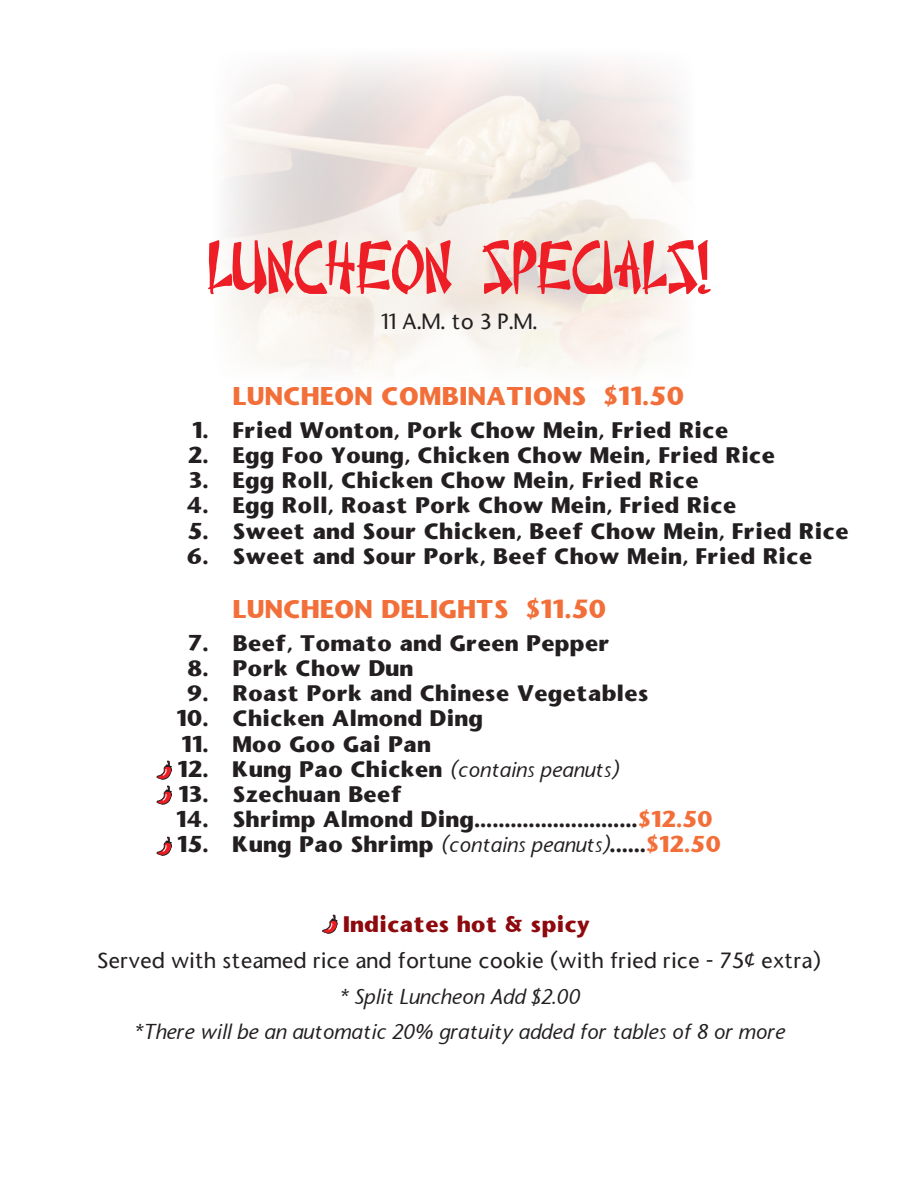
<style>
.page{position:relative;width:918px;height:1188px;background:#fff}
.page>*{position:absolute;margin:0;border:0;box-sizing:border-box;transform-origin:0 0}
.t1{font:54px "Chinese Takeaway";color:#ed1e26}
.t2{font:700 24px "Stone Sans";color:#f26f39}
.t3{font:700 21px "Stone Sans";color:#231f20}
.t4{font:italic 500 21px/36px "Stone Sans";color:#231f20;text-align:center}
.t5{font:500 21px "Stone Sans";color:#231f20}
.t6{font:700 21px "Stone Sans";color:#8d090d}
.s1{font-weight:500;font-style:italic}
.s2{color:#f26f39}
</style>
<div class="page">
<svg style="left:156px;top:760px;width:16px;height:45px"></svg>
<svg style="left:156px;top:836px;width:16px;height:20px"></svg>
<svg style="left:322px;top:914px;width:16px;height:20px"></svg>
<h1 class="t1" style="left:208px;top:240px;width:504px">LUNCHEON SPECIALS!</h1>
<p class="t5" style="left:380px;top:308px;width:159px">11 A.M. to 3 P.M.</p>
<p class="t2" style="left:232px;top:380px;width:453px">LUNCHEON COMBINATIONS $11.50</p>
<p class="t3" style="left:192px;top:416px;width:538px">1. Fried Wonton, Pork Chow Mein, Fried Rice</p>
<p class="t3" style="left:188px;top:441px;width:589px">2. Egg Foo Young, Chicken Chow Mein, Fried Rice</p>
<p class="t3" style="left:189px;top:466px;width:511px">3. Egg Roll, Chicken Chow Mein, Fried Rice</p>
<p class="t3" style="left:186px;top:491px;width:551px">4. Egg Roll, Roast Pork Chow Mein, Fried Rice</p>
<p class="t3" style="left:187px;top:516px;width:663px">5. Sweet and Sour Chicken, Beef Chow Mein, Fried Rice</p>
<p class="t3" style="left:187px;top:542px;width:627px">6. Sweet and Sour Pork, Beef Chow Mein, Fried Rice</p>
<p class="t2" style="left:232px;top:593px;width:375px">LUNCHEON DELIGHTS $11.50</p>
<p class="t3" style="left:188px;top:629px;width:423px">7. Beef, Tomato and Green Pepper</p>
<p class="t3" style="left:187px;top:654px;width:228px">8. Pork Chow Dun</p>
<p class="t3" style="left:187px;top:679px;width:463px">9. Roast Pork and Chinese Vegetables</p>
<p class="t3" style="left:176px;top:704px;width:308px">10. Chicken Almond Ding</p>
<p class="t3" style="left:181px;top:729px;width:251px">11. Moo Goo Gai Pan</p>
<p class="t3" style="left:177px;top:755px;width:443px">12. Kung Pao Chicken <span class="s1">(contains peanuts)</span></p>
<p class="t3" style="left:178px;top:780px;width:225px">13. Szechuan Beef</p>
<p class="t3" style="left:176px;top:805px;width:538px">14. Shrimp Almond Ding...........................<span class="s2">$12.50</span></p>
<p class="t3" style="left:177px;top:830px;width:546px">15. Kung Pao Shrimp <span class="s1">(contains peanuts)</span>......<span class="s2">$12.50</span></p>
<p class="t6" style="left:342px;top:909px;width:249px">Indicates hot &amp; spicy</p>
<p class="t5" style="left:97px;top:947px;width:726px">Served with steamed rice and fortune cookie (with fried rice - 75¢ extra)</p>
<p class="t4" style="left:133px;top:978px;width:653px">* Split Luncheon Add $2.00<br>*There will be an automatic 20% gratuity added for tables of 8 or more</p>
</div>
